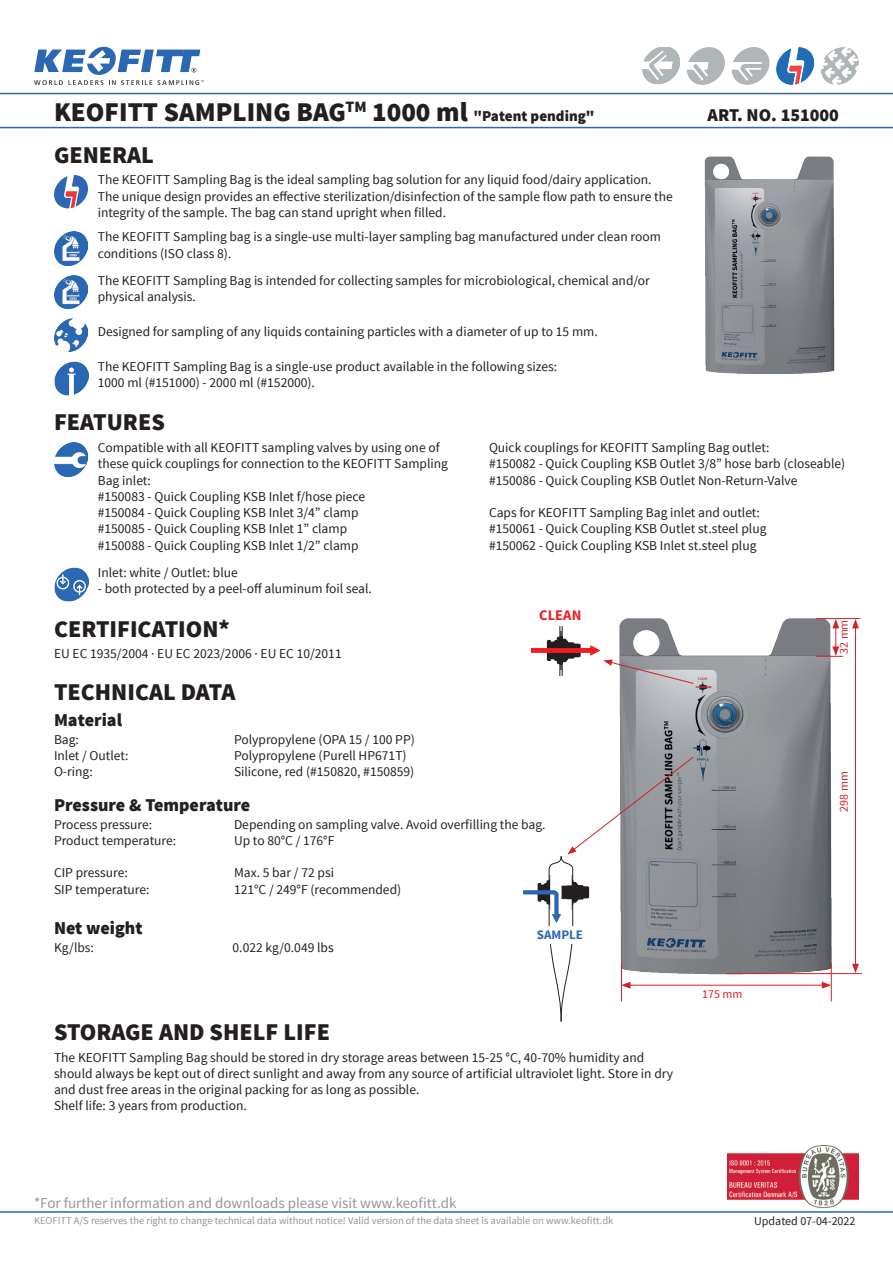
<style>
.page{position:relative;width:893px;height:1263px;background:#fff}
.page>*{position:absolute;margin:0;border:0;box-sizing:border-box;transform-origin:0 0}
.t1{font:900 27px "Source Sans Pro";color:#231f20}
.t2{font:900 24px "Source Sans Pro";color:#231f20}
.t3{font:900 18px "Source Sans Pro";color:#231f20}
.t4{font:15px "Source Sans Pro";color:#939598}
.t5{font:900 15px "Source Sans Pro";color:#231f20}
.t6{font:700 14.55px "Source Sans Pro";color:#ee1d23}
.t7{font:13.5px/16.2px "Source Sans Pro";color:#231f20}
.t8{font:700 12.9px "Source Sans Pro";color:#2b67b2}
.t9{font:12px "Source Sans Pro";color:#231f20}
.t10{font:12px "Source Sans Pro";color:#d1232a}
.t11{font:10.5px "Source Sans Pro";color:#939598}
.s1{font-size:27px}
</style>
<div class="page">
<svg style="left:34px;top:47px;width:170px;height:38px"></svg>
<img style="left:642px;top:47px;width:217px;height:38px">
<img style="left:727px;top:1146px;width:132px;height:63px">
<hr style="left:0;top:1211px;width:893px;height:2px;background:#2b67b2">
<hr style="left:0;top:93px;width:893px;height:1px;background:#2b67b2">
<hr style="left:0;top:127px;width:893px;height:1px;background:#2b67b2">
<img style="left:54px;top:232px;width:34px;height:33px">
<img style="left:54px;top:275px;width:34px;height:33px">
<img style="left:54px;top:361px;width:34px;height:34px">
<img style="left:54px;top:318px;width:34px;height:34px">
<svg style="left:54px;top:175px;width:34px;height:33px"></svg>
<img style="left:54px;top:567px;width:34px;height:34px">
<img style="left:54px;top:443px;width:34px;height:33px">
<img style="left:704px;top:156px;width:131px;height:218px">
<img style="left:619px;top:618px;width:217px;height:371px">
<svg style="left:531px;top:625px;width:163px;height:63px"></svg>
<hr style="left:628px;top:985px;width:196px;height:1px;background:#d1232a">
<svg style="left:523px;top:756px;width:171px;height:266px"></svg>
<svg style="left:822px;top:982px;width:9px;height:7px"></svg>
<hr style="left:855px;top:626px;width:1px;height:340px;background:#d1232a">
<svg style="left:852px;top:619px;width:7px;height:9px"></svg>
<svg style="left:852px;top:964px;width:7px;height:9px"></svg>
<hr style="left:816px;top:618px;width:44px;height:1px;background:#d1232a">
<svg style="left:816px;top:619px;width:27px;height:38px"></svg>
<hr style="left:726px;top:973px;width:136px;height:1px;background:#d1232a">
<hr style="left:621px;top:963px;width:1px;height:38px;background:#d1232a">
<hr style="left:831px;top:963px;width:1px;height:38px;background:#d1232a">
<p class="t5" style="left:345px;top:106px;width:251px"><sup>TM</sup> <span class="s1">1000 ml</span> "Patent pending"</p>
<h1 class="t1" style="left:54px;top:95px;width:293px">KEOFITT SAMPLING BAG</h1>
<h3 class="t3" style="left:707px;top:103px;width:133px">ART. NO. 151000</h3>
<h2 class="t2" style="left:54px;top:139px;width:101px">GENERAL</h2>
<p class="t7" style="left:98px;top:172px;width:576px">The KEOFITT Sampling Bag is the ideal sampling bag solution for any liquid food/dairy application.<br>The unique design provides an effective sterilization/disinfection of the sample flow path to ensure the integrity of the sample. The bag can stand upright when filled.</p>
<p class="t7" style="left:98px;top:229px;width:565px">The KEOFITT Sampling bag is a single-use multi-layer sampling bag manufactured under clean room conditions (ISO class 8).</p>
<p class="t7" style="left:98px;top:272px;width:553px">The KEOFITT Sampling Bag is intended for collecting samples for microbiological, chemical and/or physical analysis.</p>
<p class="t7" style="left:98px;top:324px;width:501px">Designed for sampling of any liquids containing particles with a diameter of up to 15 mm.</p>
<p class="t7" style="left:98px;top:358px;width:461px">The KEOFITT Sampling Bag is a single-use product available in the following sizes:<br>1000 ml (#151000) - 2000 ml (#152000).</p>
<h2 class="t2" style="left:54px;top:407px;width:112px">FEATURES</h2>
<p class="t7" style="left:98px;top:440px;width:352px">Compatible with all KEOFITT sampling valves by using one of these quick couplings for connection to the KEOFITT Sampling Bag inlet:<br>#150083 - Quick Coupling KSB Inlet f/hose piece<br>#150084 - Quick Coupling KSB Inlet 3/4” clamp<br>#150085 - Quick Coupling KSB Inlet 1” clamp<br>#150088 - Quick Coupling KSB Inlet 1/2” clamp</p>
<p class="t7" style="left:98px;top:565px;width:142px">Inlet: white / Outlet: blue</p>
<p class="t7" style="left:98px;top:581px;width:276px">- both protected by a peel-off aluminum foil seal.</p>
<h2 class="t2" style="left:54px;top:613px;width:177px">CERTIFICATION*</h2>
<p class="t7" style="left:54px;top:646px;width:289px">EU EC 1935/2004 · EU EC 2023/2006 · EU EC 10/2011</p>
<h2 class="t2" style="left:54px;top:677px;width:183px">TECHNICAL DATA</h2>
<h3 class="t3" style="left:54px;top:708px;width:70px">Material</h3>
<p class="t7" style="left:54px;top:731px;width:27px">Bag:</p>
<p class="t7" style="left:234px;top:731px;width:182px">Polypropylene (OPA 15 / 100 PP)</p>
<p class="t7" style="left:54px;top:747px;width:76px">Inlet / Outlet:</p>
<p class="t7" style="left:234px;top:747px;width:174px">Polypropylene (Purell HP671T)</p>
<p class="t7" style="left:54px;top:764px;width:40px">O-ring:</p>
<p class="t7" style="left:234px;top:764px;width:182px">Silicone, red (#150820, #150859)</p>
<h3 class="t3" style="left:54px;top:793px;width:198px">Pressure &amp; Temperature</h3>
<p class="t7" style="left:489px;top:440px;width:358px">Quick couplings for KEOFITT Sampling Bag outlet:<br>#150082 - Quick Coupling KSB Outlet 3/8” hose barb (closeable) #150086 - Quick Coupling KSB Outlet Non-Return-Valve</p>
<p class="t7" style="left:489px;top:505px;width:279px">Caps for KEOFITT Sampling Bag inlet and outlet: #150061 - Quick Coupling KSB Outlet st.steel plug #150062 - Quick Coupling KSB Inlet st.steel plug</p>
<p class="t6" style="left:539px;top:606px;width:44px">CLEAN</p>
<p class="t10" style="left:836px;top:654px;width:36px;rotate:-90deg">32 mm</p>
<p class="t10" style="left:836px;top:812px;width:42px;rotate:-90deg">298 mm</p>
<p class="t7" style="left:54px;top:816px;width:100px">Process pressure:</p>
<p class="t7" style="left:234px;top:816px;width:313px">Depending on sampling valve. Avoid overfilling the bag.</p>
<p class="t7" style="left:54px;top:832px;width:124px">Product temperature:</p>
<p class="t7" style="left:234px;top:832px;width:102px">Up to 80°C / 176°F</p>
<p class="t7" style="left:54px;top:865px;width:75px">CIP pressure:</p>
<p class="t7" style="left:234px;top:865px;width:101px">Max. 5 bar / 72 psi</p>
<p class="t7" style="left:54px;top:881px;width:97px">SIP temperature:</p>
<p class="t7" style="left:234px;top:881px;width:169px">121°C / 249°F (recommended)</p>
<h3 class="t3" style="left:54px;top:916px;width:90px">Net weight</h3>
<p class="t7" style="left:54px;top:940px;width:41px">Kg/lbs:</p>
<p class="t7" style="left:233px;top:940px;width:103px">0.022 kg/0.049 lbs</p>
<h2 class="t2" style="left:54px;top:1016px;width:278px">STORAGE AND SHELF LIFE</h2>
<p class="t8" style="left:537px;top:927px;width:48px">SAMPLE</p>
<p class="t7" style="left:54px;top:1049px;width:621px">The KEOFITT Sampling Bag should be stored in dry storage areas between 15-25 °C, 40-70% humidity and should always be kept out of direct sunlight and away from any source of artificial ultraviolet light. Store in dry and dust free areas in the original packing for as long as possible.<br>Shelf life: 3 years from production.</p>
<p class="t10" style="left:702px;top:986px;width:42px">175 mm</p>
<p class="t4" style="left:34px;top:1193px;width:424px">*For further information and downloads please visit www.keofitt.dk</p>
<p class="t11" style="left:34px;top:1214px;width:581px">KEOFITT A/S reserves the right to change technical data without notice! Valid version of the data sheet is available on www.keofitt.dk</p>
<p class="t9" style="left:754px;top:1214px;width:103px">Updated 07-04-2022</p>
</div>
